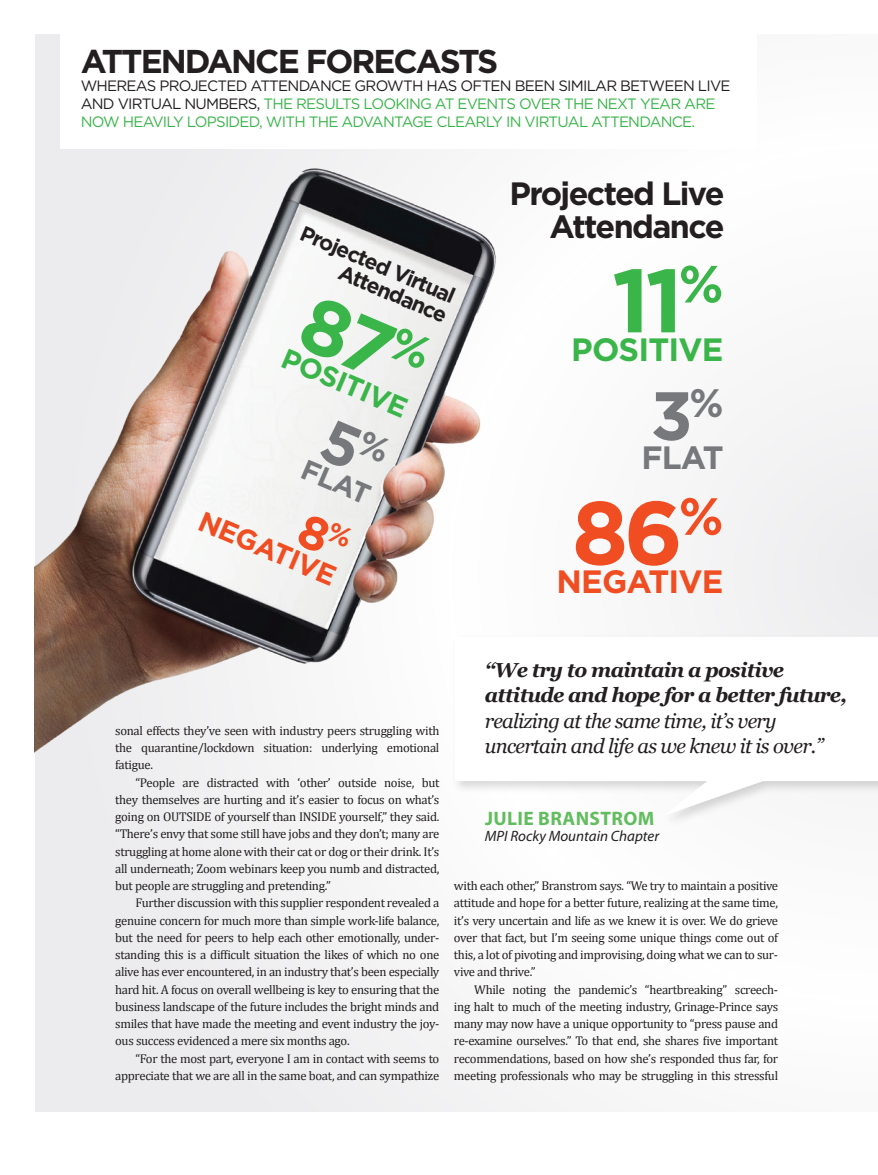
<style>
.page{position:relative;width:878px;height:1175px;background:#fff}
.page>*{position:absolute;margin:0;border:0;box-sizing:border-box;transform-origin:0 0}
.t1{font:700 89.7px "Gotham";color:#3ab54a}
.t2{font:700 89.7px "Gotham";color:#f04d22}
.t3{font:700 68.1px "Gotham";color:#76787b}
.t4{font:700 33px "Gotham";letter-spacing:-.06em;color:#231f20}
.t5{font:700 32.25px "Gotham";letter-spacing:-.05em;color:#231f20}
.t6{font:700 32.25px "Gotham";letter-spacing:-.025em;color:#3ab54a}
.t7{font:700 32.25px "Gotham";letter-spacing:-.025em;color:#f04d22}
.t8{font:700 32.25px "Gotham";color:#76787b}
.t9{font:700 28.35px "Gotham";color:#3ab54a}
.t10{font:700 28.35px "Gotham";color:#f04d22}
.t11{font:700 28.35px "Gotham";color:#76787b}
.t12{font:700 21.3px/21.3px "Gotham";color:#231f20;text-align:right}
.t13{font:italic 20.25px/25.5px "Georgia";letter-spacing:-.035em;color:#231f20}
.t14{font:700 19.5px "Myriad Pro";letter-spacing:.02em;color:#62bd5e}
.t15{font:15px/18px "Gotham";letter-spacing:-.05em;color:#3ab54a}
.t16{font:italic 15px "Myriad Pro";color:#231f20}
.t17{font:12.75px/17.2px "Cambria";letter-spacing:-.025em;color:#231f20;text-align:justify}
.s1{color:#231f20}
.s2{font-weight:700}
</style>
<div class="page">
<div style="left:35px;top:35px;width:843px;height:1076px;background:#f8f8f9"></div>
<div style="left:60px;top:0;width:696px;height:148px;background:#fff"></div>
<img style="left:35px;top:145px;width:461px;height:641px">
<div style="left:451px;top:633px;width:427px;height:194px;background:#fff"></div>
<svg style="left:458px;top:781px;width:419px;height:34px"></svg>
<svg style="left:296px;top:294px;width:137px;height:85px"></svg>
<div style="left:318px;top:419px;width:73px;height:51px;background:#eff0ee"></div>
<div style="left:295px;top:513px;width:58px;height:41px;background:#eff0ee"></div>
<p class="t4" style="left:81px;top:40px;width:419px">ATTENDANCE FORECASTS</p>
<p class="t15" style="left:81px;top:77px;width:651px"><span class="s1">WHEREAS PROJECTED ATTENDANCE GROWTH HAS OFTEN BEEN SIMILAR BETWEEN LIVE<br>AND VIRTUAL NUMBERS,</span> THE RESULTS LOOKING AT EVENTS OVER THE NEXT YEAR ARE<br>NOW HEAVILY LOPSIDED, WITH THE ADVANTAGE CLEARLY IN VIRTUAL ATTENDANCE.</p>
<p class="t12" style="left:306px;top:222px;width:168px;rotate:23deg">Projected Virtual<br>Attendance</p>
<p class="t9" style="left:290px;top:339px;width:135px;rotate:23deg">POSITIVE</p>
<p class="t11" style="left:310px;top:450px;width:74px;rotate:23deg">FLAT</p>
<p class="t10" style="left:207px;top:502px;width:148px;rotate:23deg">NEGATIVE</p>
<p class="t5" style="left:509px;top:173px;width:216px">Projected Live</p>
<p class="t5" style="left:549px;top:205px;width:176px">Attendance</p>
<p class="t1" style="left:612px;top:241px;width:113px">11<sup>%</sup></p>
<p class="t6" style="left:571px;top:328px;width:154px">POSITIVE</p>
<p class="t3" style="left:650px;top:371px;width:75px">3<sup>%</sup></p>
<p class="t8" style="left:641px;top:436px;width:84px">FLAT</p>
<p class="t2" style="left:571px;top:473px;width:153px">86<sup>%</sup></p>
<p class="t7" style="left:556px;top:560px;width:168px">NEGATIVE</p>
<p class="t17" style="left:115px;top:721px;width:326px">sonal effects they’ve seen with industry peers struggling with the quarantine/lockdown situation: underlying emotional fatigue.</p>
<p class="t17" style="left:115px;top:773px;width:326px;text-indent:20px">“People are distracted with ‘other’ outside noise, but they themselves are hurting and it’s easier to focus on what’s going on OUTSIDE of yourself than INSIDE yourself,” they said. “There’s envy that some still have jobs and they don’t; many are struggling at home alone with their cat or dog or their drink. It’s all underneath; Zoom webinars keep you numb and distracted, but people are struggling and pretending.”</p>
<p class="t17" style="left:115px;top:894px;width:326px;text-indent:20px">Further discussion with this supplier respondent revealed a genuine concern for much more than simple work-life balance, but the need for peers to help each other emotionally, under&shy;standing this is a difficult situation the likes of which no one alive has ever encountered, in an industry that’s been especially hard hit. A focus on overall wellbeing is key to ensuring that the business landscape of the future includes the bright minds and smiles that have made the meeting and event industry the joy&shy;ous success evidenced a mere six months ago.</p>
<p class="t17" style="left:115px;top:1049px;width:326px;text-align:right">“For the most part, everyone I am in contact with seems to appreciate that we are all in the same boat, and can sympathize</p>
<p class="t13" style="left:485px;top:656px;width:364px"><span class="s2">“We try to maintain a positive attitude and hope for a better future, </span>realizing at the same time, it’s very uncertain and life as we knew it is over.”</p>
<p class="t14" style="left:485px;top:805px;width:171px">JULIE BRANSTROM</p>
<p class="t16" style="left:485px;top:826px;width:176px">MPI Rocky Mountain Chapter</p>
<p class="t17" style="left:454px;top:877px;width:326px">with each other,” Branstrom says. “We try to maintain a positive attitude and hope for a better future, realizing at the same time, it’s very uncertain and life as we knew it is over. We do grieve over that fact, but I’m seeing some unique things come out of this, a lot of pivoting and improvising, doing what we can to sur&shy;vive and thrive.”</p>
<p class="t17" style="left:454px;top:980px;width:326px;text-indent:20px">While noting the pandemic’s “heartbreaking” screech&shy;ing halt to much of the meeting industry, Grinage-Prince says many may now have a unique opportunity to “press pause and re-examine ourselves.” To that end, she shares five important recommendations, based on how she’s responded thus far, for meeting professionals who may be struggling in this stressful</p>
</div>
